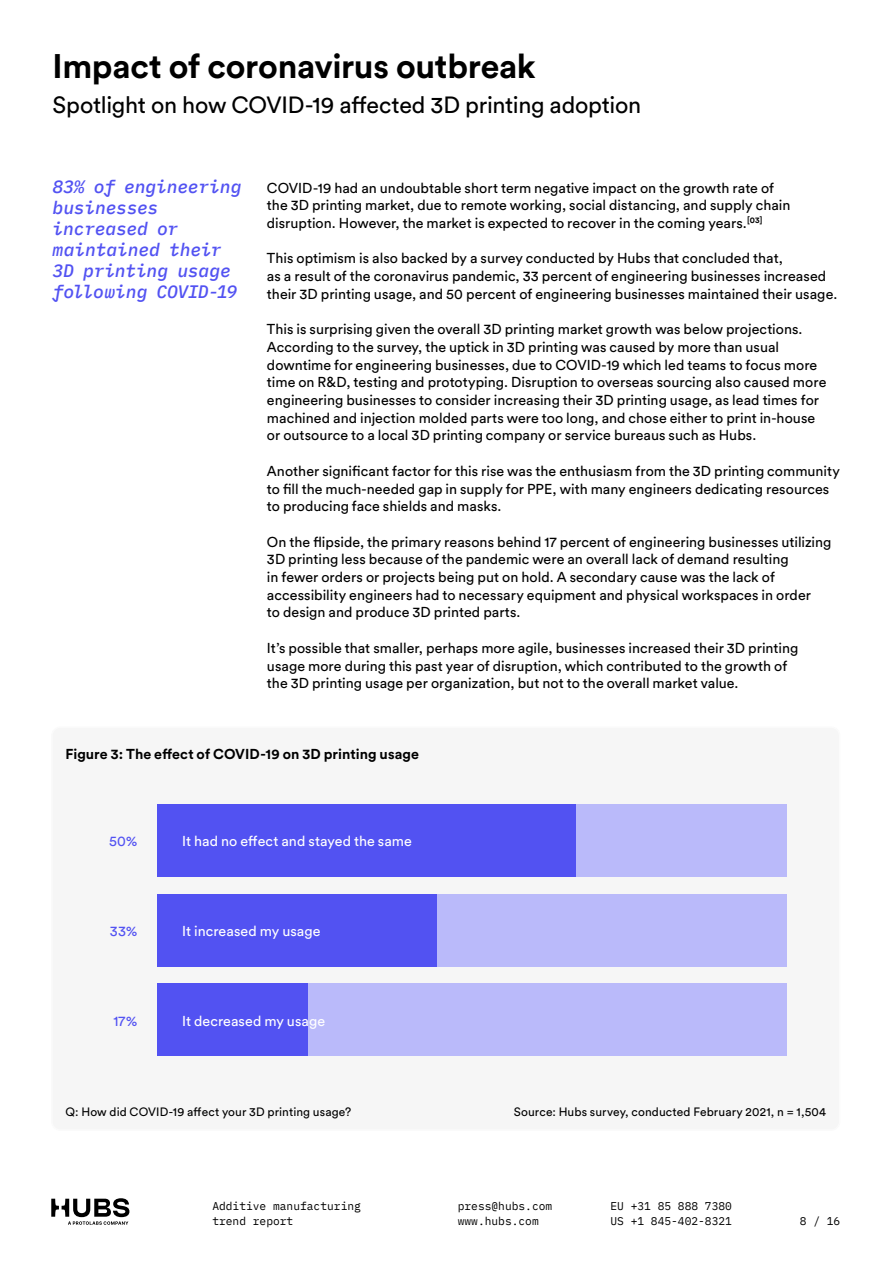
<style>
.page{position:relative;width:893px;height:1263px;background:#fff}
.page>*{position:absolute;margin:0;border:0;box-sizing:border-box;transform-origin:0 0}
.t1{font:700 33.75px "Circular Std";letter-spacing:-.01em;color:#000}
.t2{font:23.25px "Circular Std";letter-spacing:-.01em;color:#000}
.t3{font:italic 500 18px/21px "IBM Plex Mono";letter-spacing:-.01em;color:#5252f2}
.t4{font:14.25px/17.7px "Circular Std";color:#000}
.t5{font:14.25px "Circular Std";letter-spacing:.005em;color:#fff}
.t6{font:700 14.25px "Circular Std";letter-spacing:.005em;color:#000}
.t7{font:14.25px "Circular Std";color:#5252f2}
.t8{font:12px "Circular Std";letter-spacing:.01em;color:#000}
.t9{font:11.25px/15px "IBM Plex Mono";color:#000}
</style>
<div class="page">
<svg style="left:51px;top:1198px;width:78px;height:27px"></svg>
<div style="left:52px;top:727px;width:788px;height:403px;background:#f6f6f6;border-radius:9px"></div>
<div style="left:51px;top:726px;width:789px;height:405px;border:2px solid #fbfbfb;border-radius:9px"></div>
<div style="left:158px;top:804px;width:629px;height:72px;background:#babafa"></div>
<div style="left:158px;top:804px;width:418px;height:72px;background:#5252f2"></div>
<div style="left:158px;top:893px;width:629px;height:73px;background:#babafa"></div>
<div style="left:158px;top:893px;width:279px;height:73px;background:#5252f2"></div>
<div style="left:158px;top:983px;width:629px;height:73px;background:#babafa"></div>
<div style="left:158px;top:983px;width:150px;height:73px;background:#5252f2"></div>
<h1 class="t1" style="left:53px;top:44px;width:485px">Impact of coronavirus outbreak</h1>
<h2 class="t2" style="left:53px;top:91px;width:590px">Spotlight on how COVID-19 affected 3D printing adoption</h2>
<p class="t3" style="left:53px;top:174px;width:190px">83% of engineering businesses increased or maintained their<br>3D printing usage following COVID-19</p>
<p class="t4" style="left:267px;top:179px;width:525px">COVID-19 had an undoubtable short term negative impact on the growth rate of the 3D printing market, due to remote working, social distancing, and supply chain disruption. However, the market is expected to recover in the coming years.<sup>[03]</sup></p>
<p class="t4" style="left:267px;top:249px;width:572px">This optimism is also backed by a survey conducted by Hubs that concluded that,<br>as a result of the coronavirus pandemic, 33 percent of engineering businesses increased their 3D printing usage, and 50 percent of engineering businesses maintained their usage.</p>
<p class="t4" style="left:267px;top:320px;width:561px">This is surprising given the overall 3D printing market growth was below projections.<br>According to the survey, the uptick in 3D printing was caused by more than usual downtime for engineering businesses, due to COVID-19 which led teams to focus more time on R&amp;D, testing and prototyping. Disruption to overseas sourcing also caused more engineering businesses to consider increasing their 3D printing usage, as lead times for machined and injection molded parts were too long, and chose either to print in-house or outsource to a local 3D printing company or service bureaus such as Hubs.</p>
<p class="t4" style="left:267px;top:462px;width:575px">Another significant factor for this rise was the enthusiasm from the 3D printing community to fill the much-needed gap in supply for PPE, with many engineers dedicating resources to producing face shields and masks.</p>
<p class="t4" style="left:267px;top:533px;width:566px">On the flipside, the primary reasons behind 17 percent of engineering businesses utilizing 3D printing less because of the pandemic were an overall lack of demand resulting<br>in fewer orders or projects being put on hold. A secondary cause was the lack of accessibility engineers had to necessary equipment and physical workspaces in order<br>to design and produce 3D printed parts.</p>
<p class="t4" style="left:267px;top:639px;width:533px">It’s possible that smaller, perhaps more agile, businesses increased their 3D printing usage more during this past year of disruption, which contributed to the growth of the 3D printing usage per organization, but not to the overall market value.</p>
<p class="t6" style="left:65px;top:745px;width:355px">Figure 3: The effect of COVID-19 on 3D printing usage</p>
<p class="t7" style="left:109px;top:832px;width:30px">50%</p>
<p class="t5" style="left:182px;top:832px;width:231px">It had no effect and stayed the same</p>
<p class="t7" style="left:110px;top:922px;width:29px">33%</p>
<p class="t5" style="left:182px;top:922px;width:140px">It increased my usage</p>
<p class="t7" style="left:113px;top:1012px;width:26px">17%</p>
<p class="t5" style="left:182px;top:1012px;width:145px">It decreased my usage</p>
<p class="t8" style="left:65px;top:1104px;width:287px">Q: How did COVID-19 affect your 3D printing usage?</p>
<p class="t8" style="left:514px;top:1104px;width:314px">Source: Hubs survey, conducted February 2021, n = 1,504</p>
<p class="t9" style="left:458px;top:1197px;width:96px">press@hubs.com www.hubs.com</p>
<p class="t9" style="left:212px;top:1197px;width:150px">Additive manufacturing trend report</p>
<p class="t9" style="left:610px;top:1197px;width:123px">EU +31 85 888 7380<br>US +1 845-402-8321</p>
<p class="t9" style="left:800px;top:1212px;width:42px">8 / 16</p>
</div>
